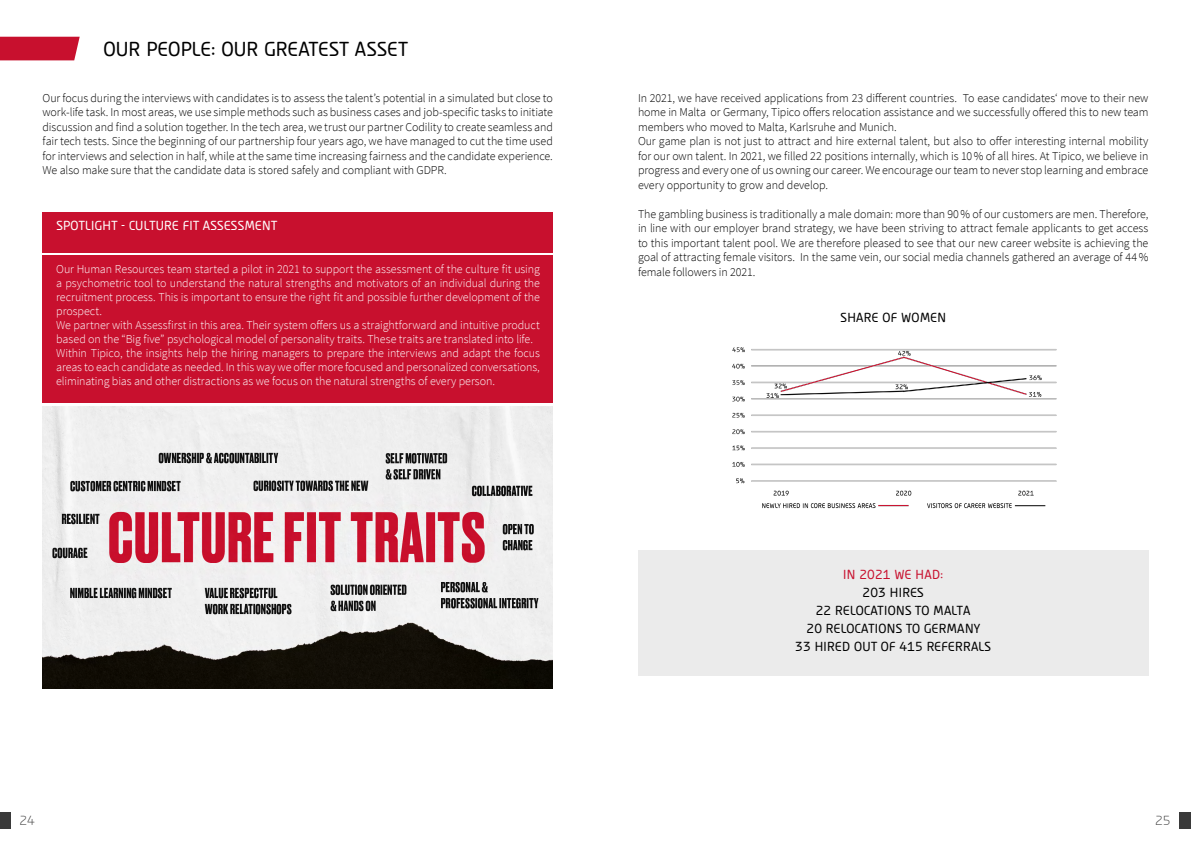
<style>
.page{position:relative;width:1191px;height:842px;background:#fff}
.page>*{position:absolute;margin:0;border:0;box-sizing:border-box;transform-origin:0 0}
.t1{font:18.5px "Tipico";letter-spacing:.01em;color:#000}
.t2{font:300 12px/14.5px "Source Sans Pro";letter-spacing:-.01em;color:#000;text-align:justify}
.t3{font:300 12px/14px "Source Sans Pro";letter-spacing:-.01em;color:#fff}
.t4{font:12px/18px "Tipico";letter-spacing:.03em;color:#000;text-align:center}
.t5{font:12px "Tipico";letter-spacing:.03em;color:#fff}
.t6{font:12px "Tipico";letter-spacing:.02em;color:#c8102e}
.t7{font:300 12px "Tipico";color:#3a3a3a}
</style>
<div class="page">
<div style="left:0;top:812px;width:11px;height:16px;background:#3a3a3a"></div>
<div style="left:1179px;top:812px;width:12px;height:16px;background:#3a3a3a"></div>
<div style="left:638px;top:550px;width:510px;height:125px;background:#ebebeb"></div>
<div style="left:0;top:37px;width:80px;height:23px;background:#c8102e"></div>
<div style="left:43px;top:233px;width:510px;height:170px;background:#c8102e"></div>
<div style="left:43px;top:212px;width:510px;height:41px;background:#c8102e"></div>
<hr style="left:43px;top:253px;width:510px;height:2px;background:#fff">
<img style="left:43px;top:406px;width:510px;height:283px">
<img style="left:732px;top:347px;width:325px;height:162px">
<h1 class="t1" style="left:103px;top:37px;width:306px">OUR PEOPLE: OUR GREATEST ASSET</h1>
<p class="t2" style="left:43px;top:91px;width:512px">Our focus during the interviews with candidates is to assess the talent’s potential in a simulated but close to work-life task. In most areas, we use simple methods such as business cases and job-specific tasks to initiate discussion and find a solution together. In the tech area, we trust our partner Codility to create seamless and fair tech tests. Since the beginning of our partnership four years ago, we have managed to cut the time used for interviews and selection in half, while at the same time increasing fairness and the candidate experience.<br>We also make sure that the candidate data is stored safely and compliant with GDPR.</p>
<p class="t5" style="left:56px;top:218px;width:222px">SPOTLIGHT - CULTURE FIT ASSESSMENT</p>
<p class="t3" style="left:56px;top:262px;width:485px">Our Human Resources team started a pilot in 2021 to support the assessment of the culture fit using a psychometric tool to understand the natural strengths and motivators of an individual during the recruitment process. This is important to ensure the right fit and possible further development of the prospect.<br>We partner with Assessfirst in this area. Their system offers us a straightforward and intuitive product based on the “Big five” psychological model of personality traits. These traits are translated into life.<br>Within Tipico, the insights help the hiring managers to prepare the interviews and adapt the focus areas to each candidate as needed. In this way we offer more focused and personalized conversations, eliminating bias and other distractions as we focus on the natural strengths of every person.</p>
<p class="t2" style="left:638px;top:91px;width:512px;text-align:left">In 2021, we have received applications from 23 different countries. To ease candidates‘ move to their new home in Malta or Germany, Tipico offers relocation assistance and we successfully offered this to new team members who moved to Malta, Karlsruhe and Munich.<br>Our game plan is not just to attract and hire external talent, but also to offer interesting internal mobility for our own talent. In 2021, we filled 22 positions internally, which is 10% of all hires. At Tipico, we believe in progress and every one of us owning our career. We encourage our team to never stop learning and embrace every opportunity to grow and develop.</p>
<p class="t2" style="left:638px;top:207px;width:512px">The gambling business is traditionally a male domain: more than 90% of our customers are men. Therefore, in line with our employer brand strategy, we have been striving to attract female applicants to get access to this important talent pool. We are therefore pleased to see that our new career website is achieving the goal of attracting female visitors. In the same vein, our social media channels gathered an average of 44% female followers in 2021.</p>
<p class="t4" style="left:840px;top:309px;width:107px">SHARE OF WOMEN</p>
<p class="t6" style="left:843px;top:566px;width:102px">IN 2021 WE HAD:</p>
<p class="t4" style="left:795px;top:583px;width:197px">203 HIRES<br>22 RELOCATIONS TO MALTA<br>20 RELOCATIONS TO GERMANY<br>33 HIRED OUT OF 415 REFERRALS</p>
<p class="t7" style="left:20px;top:813px;width:17px">24</p>
<p class="t7" style="left:1155px;top:813px;width:17px">25</p>
</div>
